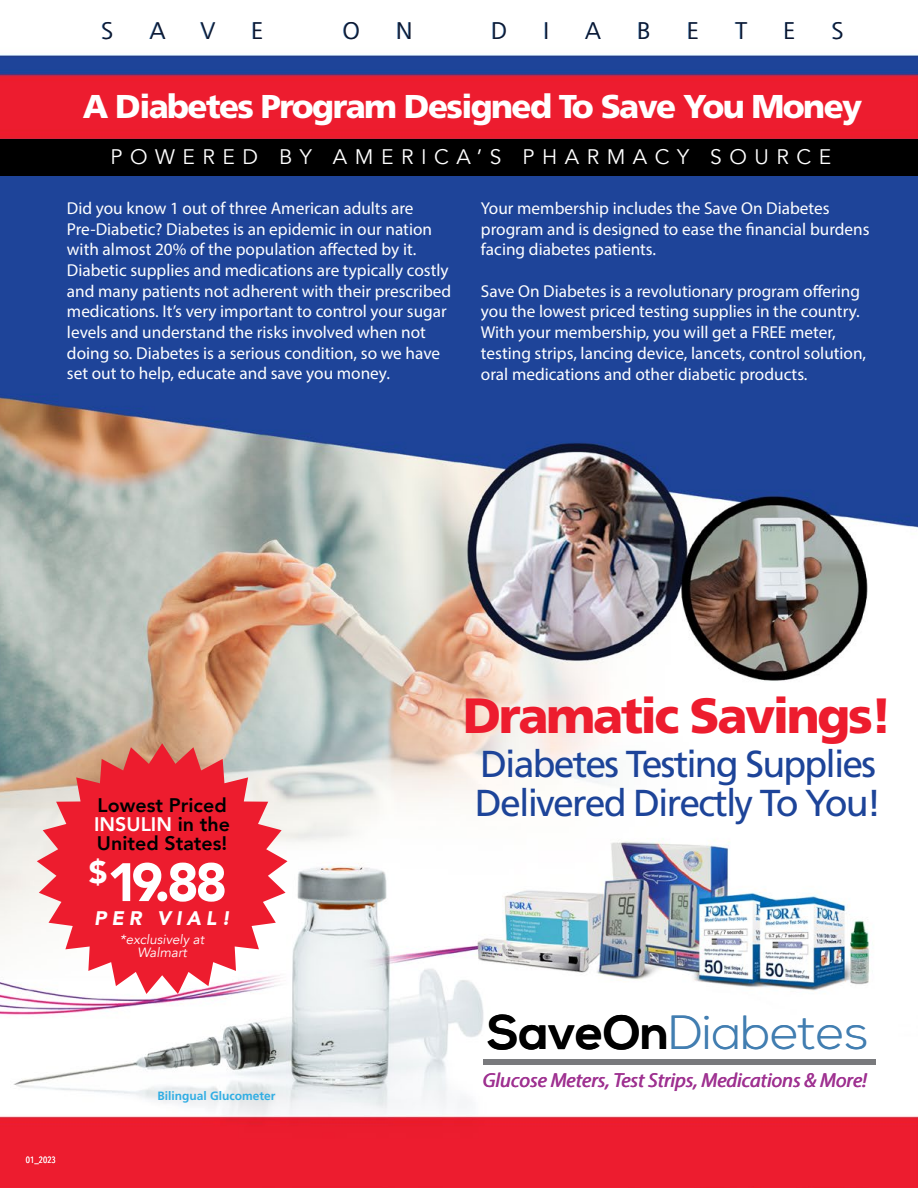
<style>
.page{position:relative;width:918px;height:1188px;background:#fff}
.page>*{position:absolute;margin:0;border:0;box-sizing:border-box;transform-origin:0 0}
.t1{font:900 53.4px "Avenir";color:#fff}
.t2{font:900 49.5px "Frutiger LT Std";letter-spacing:-.05em;color:#ed1c2e}
.t3{font:300 47.7px "Nexa";color:#427eb1}
.t4{font:37.5px/39px "Frutiger LT Std";letter-spacing:-.05em;color:#1d4499}
.t5{font:900 33px "Frutiger LT Std";letter-spacing:-.05em;color:#fff}
.t6{font:300 24px "Frutiger LT Std";color:#0f162c}
.t7{font:21px "Avenir";letter-spacing:.36em;color:#fff}
.t8{font:italic 20.4px "Myriad Pro";color:#9f3291}
.t9{font:800 19.65px/18.8px "Avenir";color:#000}
.t10{font:italic 900 19.65px "Avenir";letter-spacing:.25em;color:#fff}
.t11{font:17.25px/20.7px "Myriad Pro";color:#fff}
.t12{font:italic 13.35px/13.4px "Avenir";color:#fff;text-align:center}
.t13{font:700 12px "Frutiger LT Std";color:#30ade3}
.t14{font:9px "Avenir Next Condensed";color:#fff}
.s1{color:#fff}
.s2{font-weight:700;color:#000}
</style>
<div class="page">
<img style="left:0;top:54px;width:918px;height:1134px">
<div style="left:0;top:139px;width:918px;height:37px;background:#000"></div>
<svg style="left:37px;top:743px;width:251px;height:251px;fill:#ed1c2e"></svg>
<div style="left:483px;top:1060px;width:393px;height:5px;background:#797a7d"></div>
<h3 class="t6" style="left:101px;top:17px;width:13px">S</h3>
<h3 class="t6" style="left:150px;top:17px;width:18px">A</h3>
<h3 class="t6" style="left:201px;top:17px;width:16px">V</h3>
<h3 class="t6" style="left:252px;top:17px;width:13px">E</h3>
<h3 class="t6" style="left:343px;top:17px;width:19px">O</h3>
<h3 class="t6" style="left:396px;top:17px;width:18px">N</h3>
<h3 class="t6" style="left:492px;top:17px;width:18px">D</h3>
<h3 class="t6" style="left:544px;top:17px;width:7px">I</h3>
<h3 class="t6" style="left:585px;top:17px;width:18px">A</h3>
<h3 class="t6" style="left:638px;top:17px;width:15px">B</h3>
<h3 class="t6" style="left:687px;top:17px;width:13px">E</h3>
<h3 class="t6" style="left:735px;top:17px;width:13px">T</h3>
<h3 class="t6" style="left:784px;top:17px;width:13px">E</h3>
<h3 class="t6" style="left:832px;top:17px;width:13px">S</h3>
<h3 class="t5" style="left:83px;top:86px;width:781px">A Diabetes Program Designed To Save You Money</h3>
<p class="t7" style="left:110px;top:144px;width:722px">POWERED BY AMERICA’S PHARMACY SOURCE</p>
<p class="t11" style="left:67px;top:197px;width:386px">Did you know 1 out of three American adults are Pre-Diabetic? Diabetes is an epidemic in our nation with almost 20% of the population affected by it.<br>Diabetic supplies and medications are typically costly and many patients not adherent with their prescribed medications. It’s very important to control your sugar levels and understand the risks involved when not doing so. Diabetes is a serious condition, so we have set out to help, educate and save you money.</p>
<p class="t11" style="left:481px;top:197px;width:390px">Your membership includes the Save On Diabetes program and is designed to ease the financial burdens facing diabetes patients.</p>
<p class="t11" style="left:481px;top:280px;width:387px">Save On Diabetes is a revolutionary program offering you the lowest priced testing supplies in the country.<br>With your membership, you will get a FREE meter, testing strips, lancing device, lancets, control solution, oral medications and other diabetic products.</p>
<p class="t9" style="left:94px;top:796px;width:137px">Lowest Priced<br><span class="s1">INSULIN</span> in the<br>United States!</p>
<h1 class="t1" style="left:89px;top:837px;width:140px"><sup>$</sup>19.88</h1>
<p class="t10" style="left:94px;top:902px;width:137px">PER VIAL!</p>
<p class="t12" style="left:120px;top:933px;width:86px">*exclusively at<br>Walmart</p>
<p class="t14" style="left:26px;top:1152px;width:31px">01_2023</p>
<p class="t13" style="left:157px;top:1089px;width:120px">Bilingual Glucometer</p>
<h2 class="t2" style="left:463px;top:686px;width:431px">Dramatic Savings!</h2>
<h3 class="t4" style="left:475px;top:745px;width:408px">Diabetes Testing Supplies<br>Delivered Directly To You!</h3>
<h3 class="t3" style="left:488px;top:1005px;width:383px"><span class="s2">SaveOn</span>Diabetes</h3>
<p class="t8" style="left:483px;top:1068px;width:386px">Glucose Meters, Test Strips, Medications &amp; More!</p>
</div>
